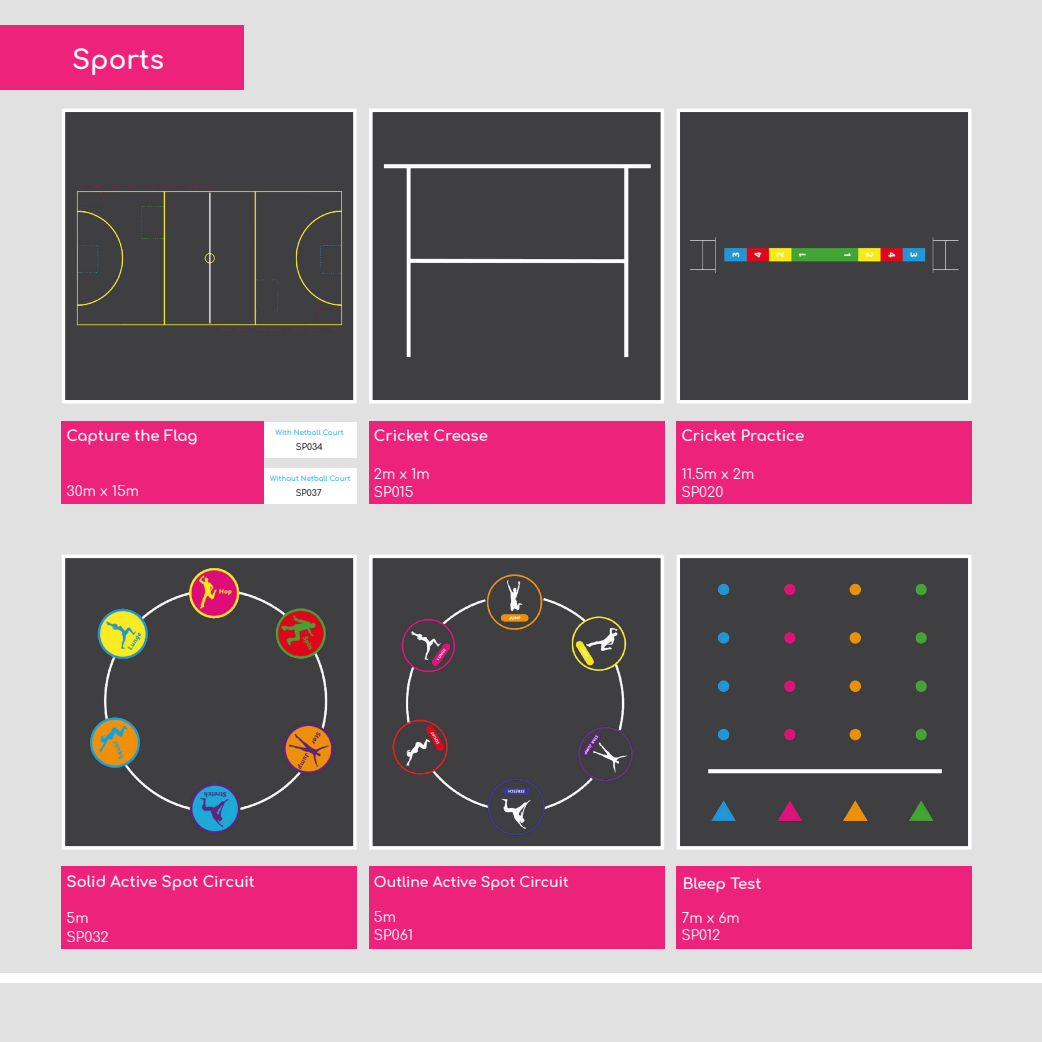
<style>
.page{position:relative;width:1042px;height:1042px;background:#e1e1e1}
.page>*{position:absolute;margin:0;border:0;box-sizing:border-box;transform-origin:0 0}
.t1{font:700 26.25px "Comfortaa";color:#fff}
.t2{font:700 14.88px "Comfortaa";color:#fff}
.t3{font:14px/17.8px "Comfortaa";color:#fff}
.t4{font:700 14px "Comfortaa";color:#fff}
.t5{font:8.75px "Comfortaa";color:#000}
.t6{font:700 7px "Comfortaa";color:#2eb5e4}
</style>
<div class="page">
<div style="left:0;top:973px;width:1042px;height:10px;background:#fff"></div>
<div style="left:67px;top:114px;width:285px;height:284px;background:#3f3f42"></div>
<div style="left:62px;top:109px;width:295px;height:294px;border:4px solid #fff"></div>
<div style="left:374px;top:114px;width:285px;height:284px;background:#3f3f42"></div>
<div style="left:369px;top:109px;width:295px;height:294px;border:4px solid #fff"></div>
<div style="left:681px;top:114px;width:284px;height:281px;background:#3f3f42"></div>
<div style="left:676px;top:109px;width:295px;height:294px;border:4px solid #fff"></div>
<div style="left:62px;top:422px;width:202px;height:82px;background:#ec227b"></div>
<img style="left:67px;top:559px;width:285px;height:285px">
<div style="left:62px;top:554px;width:295px;height:295px;border:4px solid #fff"></div>
<img style="left:374px;top:559px;width:285px;height:285px">
<div style="left:369px;top:554px;width:295px;height:295px;border:4px solid #fff"></div>
<div style="left:681px;top:559px;width:285px;height:285px;background:#3f3f42"></div>
<div style="left:676px;top:554px;width:295px;height:295px;border:4px solid #fff"></div>
<div style="left:369px;top:422px;width:295px;height:82px;background:#ec227b"></div>
<div style="left:676px;top:422px;width:295px;height:82px;background:#ec227b"></div>
<div style="left:62px;top:866px;width:295px;height:82px;background:#ec227b"></div>
<div style="left:369px;top:866px;width:295px;height:82px;background:#ec227b"></div>
<div style="left:676px;top:866px;width:295px;height:82px;background:#ec227b"></div>
<div style="left:0;top:25px;width:243px;height:65px;background:#ec227b"></div>
<div style="left:264px;top:468px;width:93px;height:36px;background:#fff"></div>
<div style="left:264px;top:422px;width:93px;height:36px;background:#fff"></div>
<h1 class="t1" style="left:72px;top:46px;width:93px">Sports</h1>
<p class="t2" style="left:67px;top:428px;width:132px">Capture the Flag</p>
<p class="t3" style="left:67px;top:482px;width:74px">30m x 15m</p>
<p class="t6" style="left:276px;top:429px;width:70px">With Netball Court</p>
<p class="t5" style="left:296px;top:442px;width:28px">SP034</p>
<p class="t6" style="left:270px;top:475px;width:82px">Without Netball Court</p>
<p class="t5" style="left:296px;top:489px;width:27px">SP037</p>
<p class="t2" style="left:374px;top:428px;width:115px">Cricket Crease</p>
<p class="t3" style="left:374px;top:465px;width:57px">2m x 1m<br>SP015</p>
<p class="t3" style="left:681px;top:465px;width:74px">11.5m x 2m<br>SP020</p>
<p class="t2" style="left:681px;top:428px;width:125px">Cricket Practice</p>
<p class="t2" style="left:67px;top:874px;width:190px">Solid Active Spot Circuit</p>
<p class="t3" style="left:67px;top:908px;width:44px;line-height:19.1px">5m<br>SP032</p>
<p class="t4" style="left:374px;top:874px;width:196px">Outline Active Spot Circuit</p>
<p class="t3" style="left:374px;top:909px;width:41px">5m<br>SP061</p>
<p class="t2" style="left:682px;top:875px;width:80px">Bleep Test</p>
<p class="t3" style="left:681px;top:909px;width:60px">7m x 6m<br>SP012</p>
</div>
